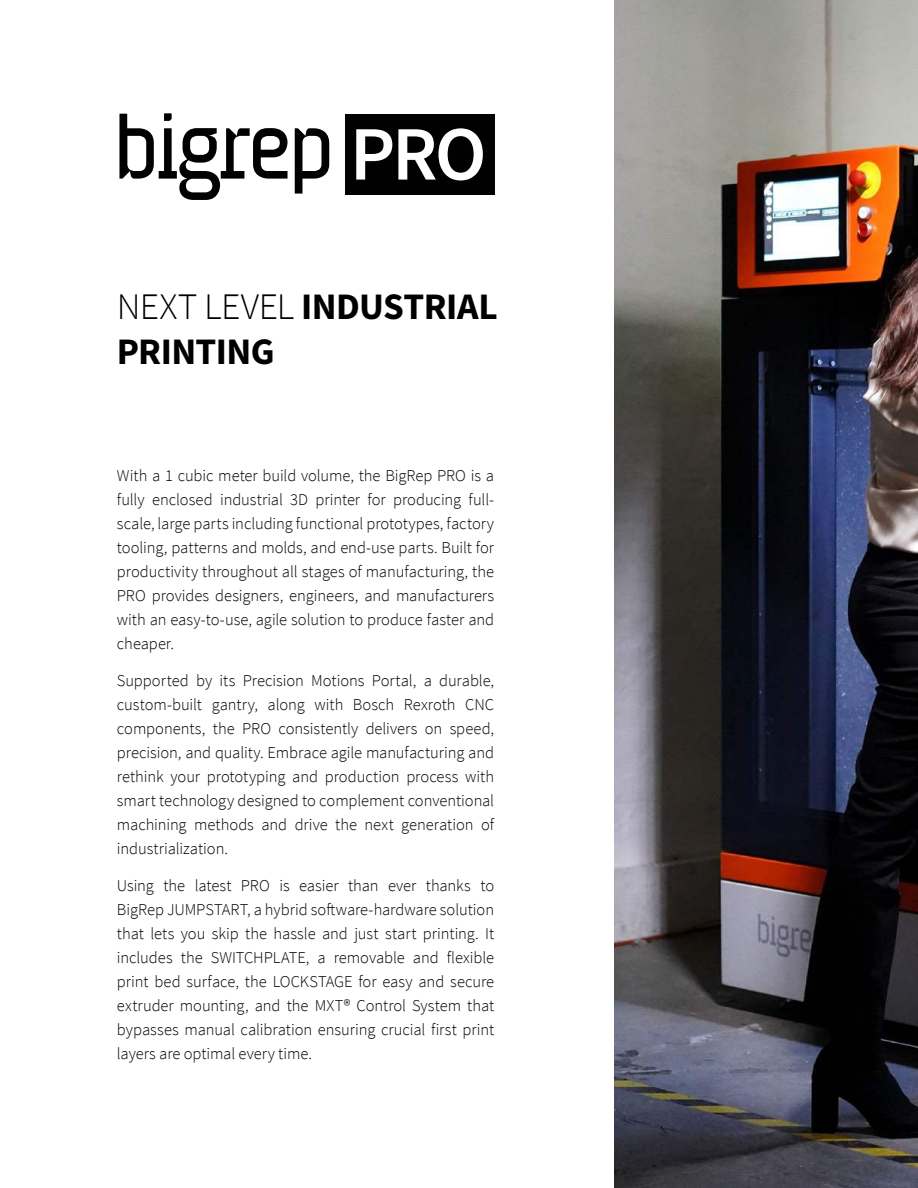
<style>
.page{position:relative;width:918px;height:1188px;background:#fff}
.page>*{position:absolute;margin:0;border:0;box-sizing:border-box;transform-origin:0 0}
.t1{font:600 76.95px "Source Sans Pro";color:#fff}
.t2{font:37.5px/45px "Source Sans Variable";letter-spacing:-.015em;color:#000}
.t3{font:300 16.5px/24px "Source Sans Pro";letter-spacing:-.005em;color:#000;text-align:justify}
.s1{font-family:"Source Sans Pro";font-weight:300}
</style>
<div class="page">
<img style="left:614px;top:0;width:304px;height:1188px">
<div style="left:345px;top:114px;width:150px;height:81px;background:#010101"></div>
<svg style="left:295px;top:128px;width:34px;height:66px"></svg>
<svg style="left:119px;top:113px;width:169px;height:87px"></svg>
<h1 class="t1" style="left:350px;top:108px;width:138px">PRO</h1>
<h2 class="t2" style="left:117px;top:286px;width:383px"><span class="s1">NEXT LEVEL</span> INDUSTRIAL<br>PRINTING</h2>
<p class="t3" style="left:117px;top:465px;width:379px">With a 1 cubic meter build volume, the BigRep PRO is a fully enclosed industrial 3D printer for producing full&shy;scale, large parts including functional prototypes, factory tooling, patterns and molds, and end-use parts. Built for productivity throughout all stages of manufacturing, the PRO provides designers, engineers, and manufacturers with an easy-to-use, agile solution to produce faster and cheaper.</p>
<p class="t3" style="left:117px;top:670px;width:379px">Supported by its Precision Motions Portal, a durable, custom-built gantry, along with Bosch Rexroth CNC components, the PRO consistently delivers on speed, precision, and quality. Embrace agile manufacturing and rethink your prototyping and production process with smart technology designed to complement conventional machining methods and drive the next generation of industrialization.</p>
<p class="t3" style="left:117px;top:875px;width:379px">Using the latest PRO is easier than ever thanks to BigRep JUMPSTART, a hybrid so昀琀ware-hardware solution that lets you skip the hassle and just start printing. It includes the SWITCHPLATE, a removable and 昀氀exible print bed surface, the LOCKSTAGE for easy and secure extruder mounting, and the MXT® Control System that bypasses manual calibration ensuring crucial 昀椀rst print layers are optimal every time.</p>
</div>
